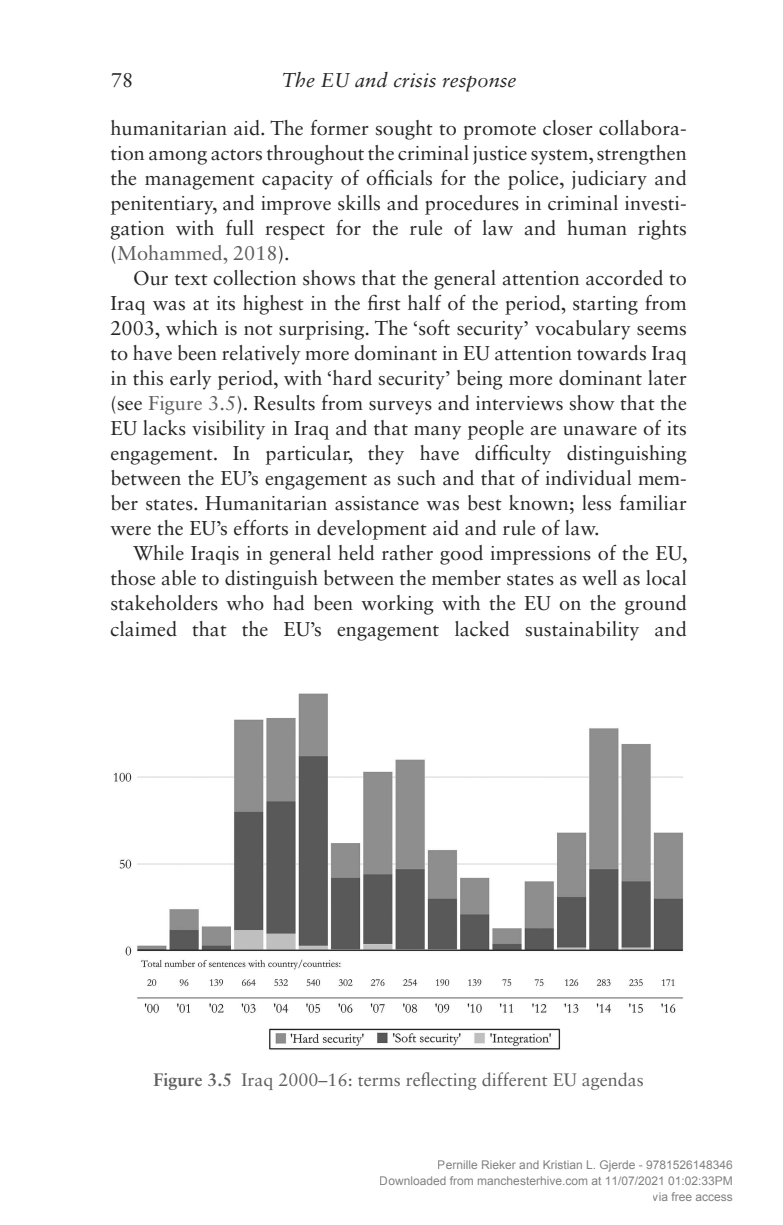
<style>
.page{position:relative;width:783px;height:1225px;background:#fff}
.page>*{position:absolute;margin:0;border:0;box-sizing:border-box;transform-origin:0 0}
.t1{font:20px/25px "Sabon LT Std";color:#252525;text-align:justify}
.t2{font:italic 20px "Sabon LT Std";color:#252525}
.t3{font:18px "Sabon LT Std";color:#5d5d5d}
.t4{font:12px/16px "Arial";color:rgb(0 0 0/.5);text-align:right}
.s1{color:#5d5d5d}
.s2{font-weight:700}
</style>
<div class="page">
<img style="left:113px;top:693px;width:571px;height:357px">
<p class="t1" style="left:111px;top:68px;width:24px">78</p>
<p class="t2" style="left:282px;top:69px;width:236px">The EU and crisis response</p>
<p class="t1" style="left:110px;top:116px;width:578px">humanitarian aid. The former sought to promote closer collabora&shy;tion among actors throughout the criminal justice system, strengthen the management capacity of officials for the police, judiciary and penitentiary, and improve skills and procedures in criminal investi&shy;gation with full respect for the rule of law and human rights (<span class="s1">Mohammed, 2018</span>).</p>
<p class="t1" style="left:110px;top:266px;width:578px;text-indent:23px">Our text collection shows that the general attention accorded to Iraq was at its highest in the first half of the period, starting from 2003, which is not surprising. The ‘soft security’ vocabulary seems to have been relatively more dominant in EU attention towards Iraq in this early period, with ‘hard security’ being more dominant later (see <span class="s1">Figure 3.5</span>). Results from surveys and interviews show that the EU lacks visibility in Iraq and that many people are unaware of its engagement. In particular, they have difficulty distinguishing between the EU’s engagement as such and that of individual mem&shy;ber states. Humanitarian assistance was best known; less familiar were the EU’s efforts in development aid and rule of law.</p>
<p class="t1" style="left:110px;top:541px;width:578px;text-indent:23px">While Iraqis in general held rather good impressions of the EU, those able to distinguish between the member states as well as local stakeholders who had been working with the EU on the ground claimed that the EU’s engagement lacked sustainability and</p>
<p class="t3" style="left:153px;top:1069px;width:492px"><span class="s2">Figure 3.5</span> Iraq 2000–16: terms reflecting different EU agendas</p>
<p class="t4" style="left:380px;top:1156px;width:354px">Pernille Rieker and Kristian L. Gjerde - 9781526148346<br>Downloaded from manchesterhive.com at 11/07/2021 01:02:33PM via free access</p>
</div>
